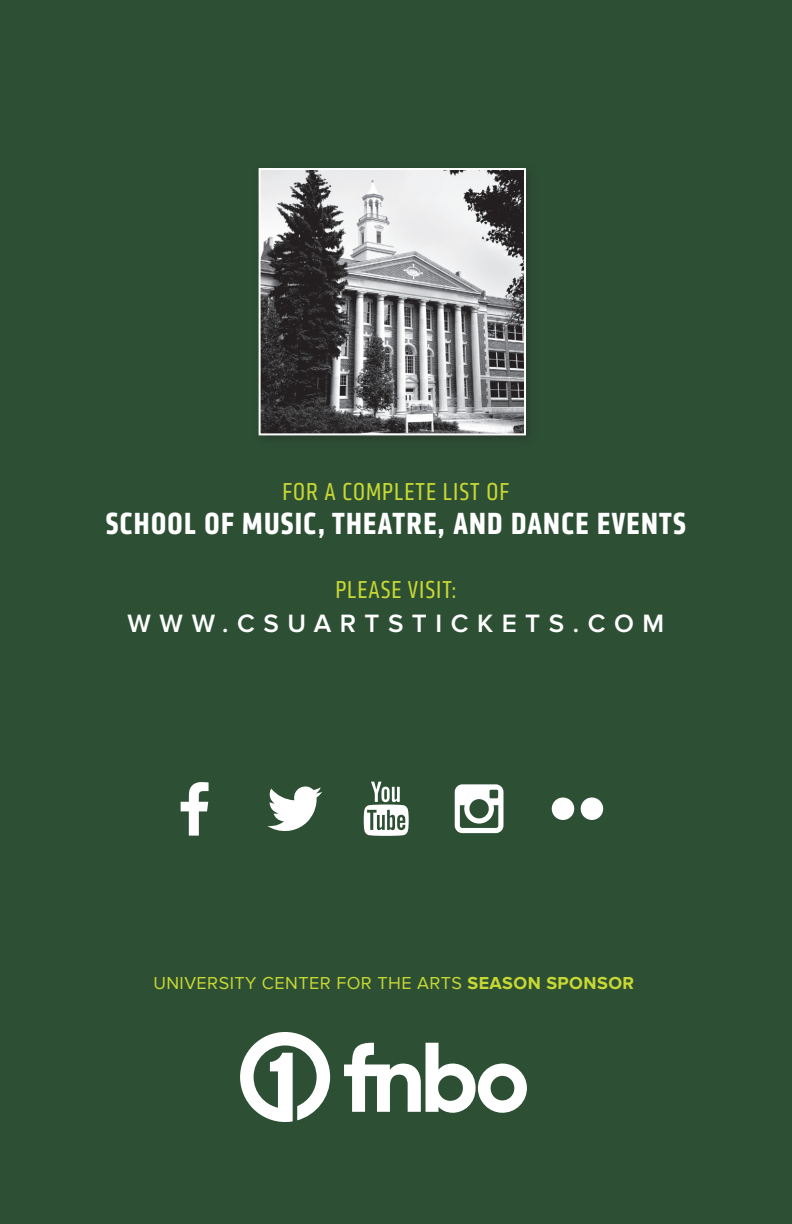
<style>
.page{position:relative;width:792px;height:1224px;background:#2d5035}
.page>*{position:absolute;margin:0;border:0;box-sizing:border-box;transform-origin:0 0}
.t1{font:700 condensed 31.8px "Klavika";letter-spacing:.04em;color:#fff}
.t2{font:600 26px "Proxima Nova";letter-spacing:.33em;color:#fff}
.t3{font:condensed 25.4px "Klavika";letter-spacing:.04em;color:#c8d833}
.t4{font:18px "Proxima Nova";letter-spacing:.025em;color:#c8d833}
.s1{font-weight:700}
</style>
<div class="page">
<img style="left:262px;top:171px;width:261px;height:261px">
<div style="left:259px;top:168px;width:267px;height:267px;border:2px solid #fff"></div>
<svg style="left:181px;top:782px;width:28px;height:54px"></svg>
<svg style="left:267px;top:786px;width:55px;height:45px"></svg>
<svg style="left:364px;top:782px;width:45px;height:54px"></svg>
<svg style="left:455px;top:784px;width:48px;height:49px"></svg>
<div style="left:552px;top:798px;width:22px;height:22px;background:#fff;border-radius:50%"></div>
<div style="left:581px;top:798px;width:22px;height:22px;background:#fff;border-radius:50%"></div>
<svg style="left:240px;top:1032px;width:90px;height:90px"></svg>
<svg style="left:344px;top:1043px;width:183px;height:70px"></svg>
<p class="t3" style="left:283px;top:477px;width:228px">FOR A COMPLETE LIST OF</p>
<p class="t1" style="left:106px;top:503px;width:581px">SCHOOL OF MUSIC, THEATRE, AND DANCE EVENTS</p>
<p class="t3" style="left:335px;top:575px;width:123px">PLEASE VISIT:</p>
<p class="t2" style="left:128px;top:608px;width:538px">WWW.CSUARTSTICKETS.COM</p>
<p class="t4" style="left:153px;top:972px;width:482px">UNIVERSITY CENTER FOR THE ARTS <span class="s1">SEASON SPONSOR</span></p>
</div>
